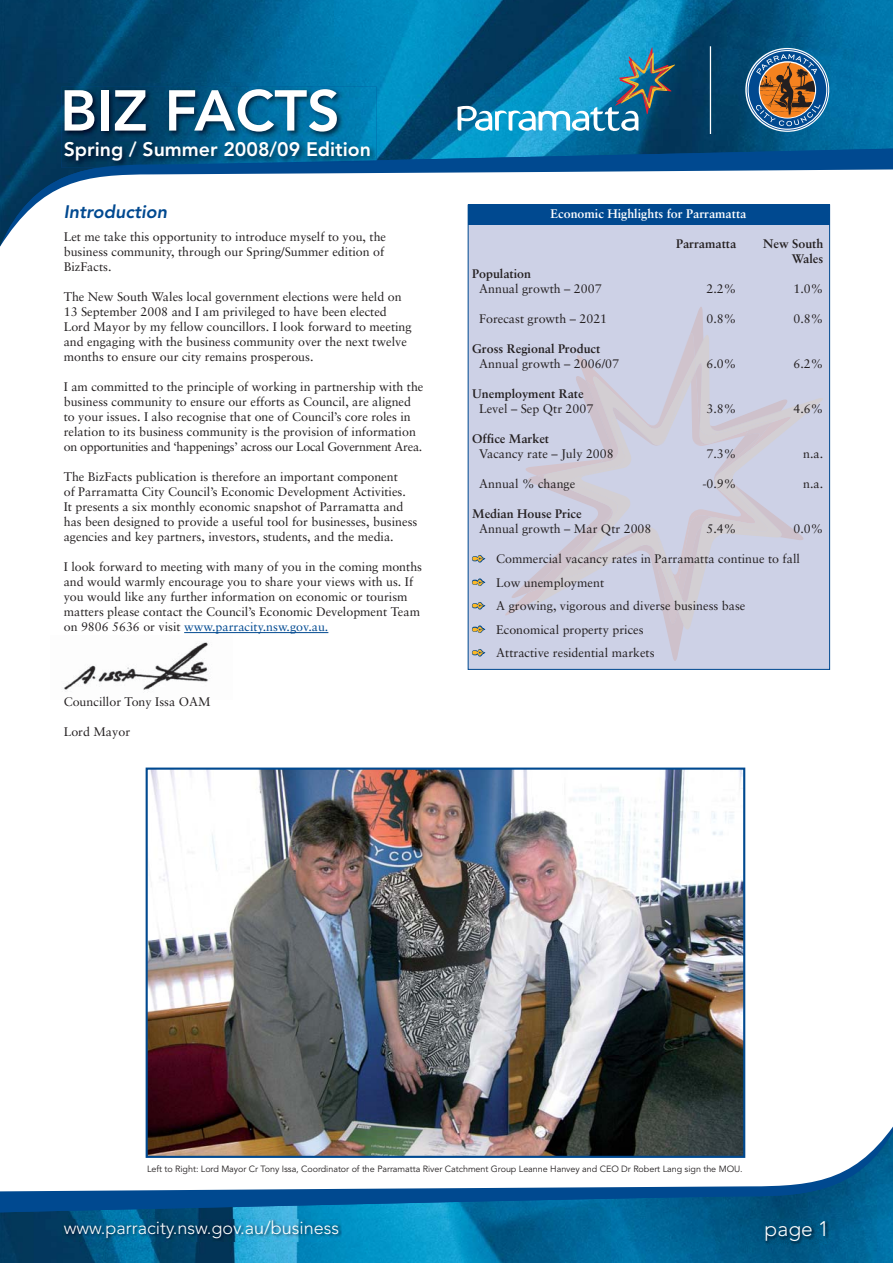
<style>
.page{position:relative;width:893px;height:1263px;background:#fff}
.page>*{position:absolute;margin:0;border:0;box-sizing:border-box;transform-origin:0 0}
.t1{font:800 57px "Avenir";color:#fff}
.t2{font:300 21px "Avenir";color:#fff}
.t3{font:800 19.5px "Avenir";color:#fff}
.t4{font:300 18px "Avenir";color:#fff}
.t5{font:italic 800 18px "Avenir";color:#004990}
.t6{font:12.45px/15px "Sabon";color:#231f20}
.t7{font:700 12.45px/15px "Sabon";color:#231f20;text-align:right}
.t8{font:700 12.45px "Sabon";color:#fff}
.t9{font:9px "Avenir";letter-spacing:-.005em;color:#231f20}
.s1{color:#004990}
</style>
<div class="page">
<img style="left:64px;top:642px;width:146px;height:50px">
<div style="left:468px;top:205px;width:361px;height:464px;background:#cdd1e6"></div>
<svg style="left:505px;top:307px;width:318px;height:354px"></svg>
<img style="left:0;top:0;width:893px;height:247px">
<img style="left:61px;top:87px;width:315px;height:81px">
<img style="left:0;top:1130px;width:893px;height:133px">
<img style="left:63px;top:1219px;width:278px;height:23px">
<img style="left:765px;top:1221px;width:63px;height:24px">
<hr style="left:184px;top:632px;width:144px;height:1px;background:#004990">
<svg style="left:457px;top:47px;width:218px;height:84px;background:#2b81a5"></svg>
<hr style="left:710px;top:46px;width:1px;height:88px;background:#fff">
<svg style="left:747px;top:49px;width:81px;height:82px;background:#626e76"></svg>
<img style="left:149px;top:771px;width:593px;height:384px">
<div style="left:146px;top:768px;width:599px;height:390px;border:2px solid #004990"></div>
<h1 class="t1" style="left:60px;top:87px;width:281px">BIZ FACTS</h1>
<h3 class="t3" style="left:64px;top:141px;width:309px">Spring / Summer 2008/09 Edition</h3>
<h3 class="t5" style="left:64px;top:204px;width:105px">Introduction</h3>
<p class="t6" style="left:64px;top:231px;width:324px">Let me take this opportunity to introduce myself to you, the business community, through our Spring/Summer edition of<br>BizFacts.</p>
<p class="t6" style="left:64px;top:291px;width:349px">The New South Wales local government elections were held on 13 September 2008 and I am privileged to have been elected Lord Mayor by my fellow councillors. I look forward to meeting and engaging with the business community over the next twelve months to ensure our city remains prosperous.</p>
<p class="t6" style="left:64px;top:381px;width:361px">I am committed to the principle of working in partnership with the business community to ensure our efforts as Council, are aligned to your issues. I also recognise that one of Council’s core roles in relation to its business community is the provision of information on opportunities and ‘happenings’ across our Local Government Area.</p>
<p class="t6" style="left:64px;top:471px;width:355px">The BizFacts publication is therefore an important component<br>of Parramatta City Council’s Economic Development Activities.<br>It presents a six monthly economic snapshot of Parramatta and has been designed to provide a useful tool for businesses, business agencies and key partners, investors, students, and the media.</p>
<p class="t6" style="left:64px;top:561px;width:360px">I look forward to meeting with many of you in the coming months and would warmly encourage you to share your views with us. If you would like any further information on economic or tourism matters please contact the Council’s Economic Development Team on 9806 5636 or visit <span class="s1">www.parracity.nsw.gov.au.</span></p>
<p class="t6" style="left:64px;top:696px;width:148px">Councillor Tony Issa OAM</p>
<p class="t6" style="left:64px;top:726px;width:68px">Lord Mayor</p>
<p class="t8" style="left:551px;top:209px;width:197px">Economic Highlights for Parramatta</p>
<p class="t7" style="left:676px;top:237px;width:62px">Parramatta</p>
<p class="t7" style="left:763px;top:237px;width:62px">New South<br>Wales</p>
<p class="t7" style="left:472px;top:267px;width:60px">Population</p>
<p class="t6" style="left:479px;top:282px;width:124px">Annual growth – 2007</p>
<p class="t6" style="left:706px;top:282px;width:31px">2.2%</p>
<p class="t6" style="left:793px;top:282px;width:31px">1.0%</p>
<p class="t6" style="left:479px;top:312px;width:130px">Forecast growth – 2021</p>
<p class="t6" style="left:706px;top:312px;width:31px">0.8%</p>
<p class="t6" style="left:793px;top:312px;width:31px">0.8%</p>
<p class="t7" style="left:472px;top:342px;width:129px">Gross Regional Product</p>
<p class="t6" style="left:479px;top:357px;width:141px">Annual growth – 2006/07</p>
<p class="t6" style="left:706px;top:357px;width:31px">6.0%</p>
<p class="t6" style="left:793px;top:357px;width:31px">6.2%</p>
<p class="t7" style="left:472px;top:387px;width:113px">Unemployment Rate</p>
<p class="t6" style="left:479px;top:402px;width:116px">Level – Sep Qtr 2007</p>
<p class="t6" style="left:706px;top:402px;width:31px">3.8%</p>
<p class="t6" style="left:793px;top:402px;width:31px">4.6%</p>
<p class="t7" style="left:472px;top:432px;width:78px">Office Market</p>
<p class="t6" style="left:479px;top:447px;width:136px">Vacancy rate – July 2008</p>
<p class="t6" style="left:706px;top:447px;width:31px">7.3%</p>
<p class="t6" style="left:803px;top:447px;width:22px">n.a.</p>
<p class="t6" style="left:479px;top:477px;width:98px">Annual % change</p>
<p class="t6" style="left:702px;top:477px;width:35px">-0.9%</p>
<p class="t6" style="left:803px;top:477px;width:22px">n.a.</p>
<p class="t7" style="left:472px;top:507px;width:111px">Median House Price</p>
<p class="t6" style="left:479px;top:522px;width:174px">Annual growth – Mar Qtr 2008</p>
<p class="t6" style="left:706px;top:522px;width:31px">5.4%</p>
<p class="t6" style="left:793px;top:522px;width:31px">0.0%</p>
<p class="t6" style="left:472px;top:548px;width:329px;line-height:23.5px"><span class="s1">✒</span> Commercial vacancy rates in Parramatta continue to fall <span class="s1">✒</span> Low unemployment<br><span class="s1">✒</span> A growing, vigorous and diverse business base<br><span class="s1">✒</span> Economical property prices<br><span class="s1">✒</span> Attractive residential markets</p>
<p class="t9" style="left:147px;top:1165px;width:597px">Left to Right: Lord Mayor Cr Tony Issa, Coordinator of the Parramatta River Catchment Group Leanne Hanvey and CEO Dr Robert Lang sign the MOU.</p>
<h3 class="t4" style="left:64px;top:1220px;width:277px">www.parracity.nsw.gov.au/business</h3>
<h2 class="t2" style="left:764px;top:1220px;width:66px">page 1</h2>
</div>
